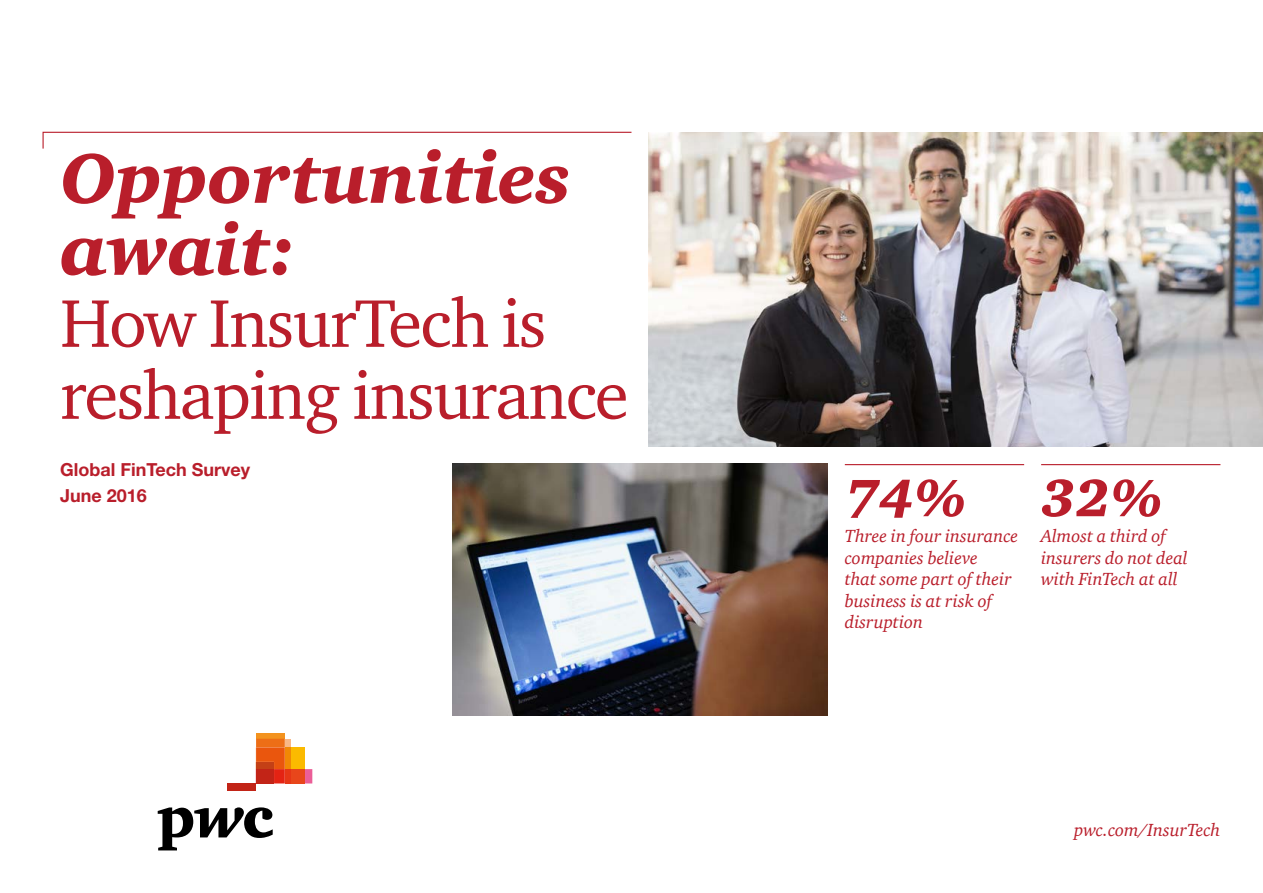
<style>
.page{position:relative;width:1263px;height:893px;background:#fff}
.page>*{position:absolute;margin:0;border:0;box-sizing:border-box;transform-origin:0 0}
.t1{font:italic 900 72px/72px "ITC Charter Com";color:#b91e2b}
.t2{font:69px/72px "ITC Charter Com";letter-spacing:-.025em;color:#b91e2b}
.t3{font:italic 900 54px "ITC Charter Com";color:#b91e2b}
.t4{font:italic 18px/21.6px "ITC Charter Com";color:#b91e2b}
.t5{font:700 18px/25.8px "Helvetica Neue LT Std";color:#b91e2b}
</style>
<div class="page">
<svg style="left:42px;top:131px;width:590px;height:18px"></svg>
<svg style="left:158px;top:807px;width:115px;height:43px"></svg>
<div style="left:256px;top:733px;width:29px;height:6px;background:#f3931f"></div>
<svg style="left:256px;top:739px;width:56px;height:44px"></svg>
<div style="left:256px;top:762px;width:18px;height:7px;background:#c44016"></div>
<div style="left:256px;top:769px;width:18px;height:14px;background:#c22417"></div>
<div style="left:227px;top:783px;width:29px;height:8px;background:#c22417"></div>
<img style="left:648px;top:132px;width:615px;height:314px">
<img style="left:452px;top:463px;width:376px;height:252px">
<hr style="left:845px;top:464px;width:179px;height:1px;background:#b91e2b">
<hr style="left:1041px;top:464px;width:179px;height:1px;background:#b91e2b">
<h1 class="t1" style="left:60px;top:141px;width:512px">Opportunities await:</h1>
<h2 class="t2" style="left:60px;top:286px;width:570px">How InsurTech is reshaping insurance</h2>
<p class="t5" style="left:60px;top:457px;width:192px">Global FinTech Survey<br>June 2016</p>
<h3 class="t3" style="left:845px;top:465px;width:123px">74%</h3>
<p class="t4" style="left:845px;top:525px;width:175px">Three in four insurance companies believe<br>that some part of their business is at risk of disruption</p>
<h3 class="t3" style="left:1041px;top:465px;width:123px">32%</h3>
<p class="t4" style="left:1041px;top:525px;width:148px">Almost a third of insurers do not deal with FinTech at all</p>
<p class="t4" style="left:1074px;top:819px;width:148px">pwc.com/InsurTech</p>
</div>
